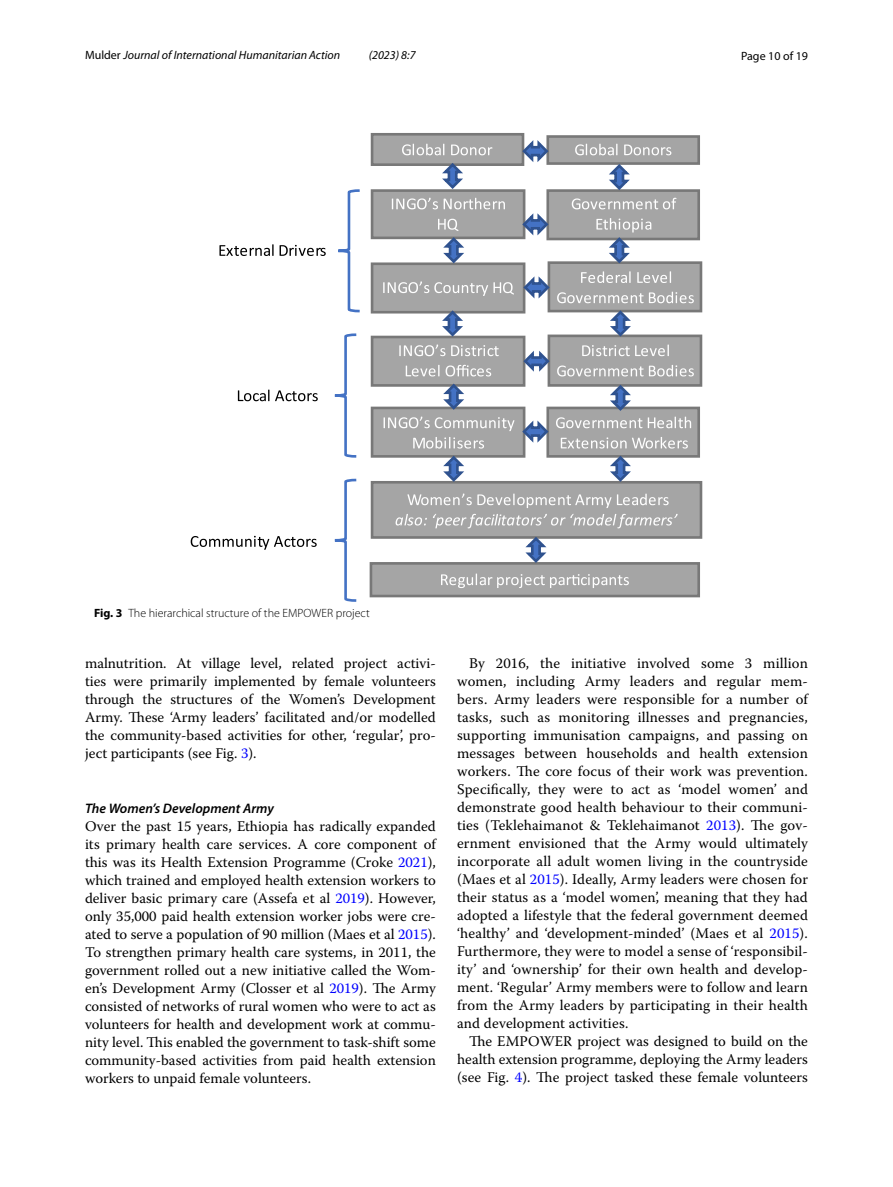
<style>
.page{position:relative;width:893px;height:1187px;background:#fff}
.page>*{position:absolute;margin:0;border:0;box-sizing:border-box;transform-origin:0 0}
.t1{font:14.7px/18px "Warnock Pro";color:#000;text-align:justify}
.t2{font:italic 600 13.8px "Myriad Pro";color:#000}
.t3{font:italic 12px "Myriad Pro";color:#000}
.t4{font:300 12px "Myriad Pro";color:#000}
.t5{font:12px "Myriad Pro";color:#000}
.s1{font-style:normal}
.s2{font-weight:700}
.s3{color:#00f}
</style>
<div class="page">
<div style="left:371px;top:189px;width:154px;height:50px;background:#a5a5a5;border:3px solid #787878"></div>
<svg style="left:392px;top:198px;width:113px;height:11px"></svg>
<div style="left:372px;top:134px;width:151px;height:31px;background:#a5a5a5"></div>
<div style="left:371px;top:133px;width:153px;height:33px;border:3px solid #787878"></div>
<svg style="left:402px;top:144px;width:90px;height:11px"></svg>
<div style="left:372px;top:264px;width:152px;height:48px;background:#a5a5a5"></div>
<div style="left:371px;top:262px;width:154px;height:51px;border:3px solid #787878"></div>
<svg style="left:383px;top:281px;width:131px;height:15px"></svg>
<div style="left:371px;top:335px;width:154px;height:52px;background:#a5a5a5;border:3px solid #787878"></div>
<svg style="left:399px;top:344px;width:100px;height:12px"></svg>
<div style="left:371px;top:406px;width:154px;height:51px;background:#a5a5a5;border:3px solid #787878"></div>
<svg style="left:413px;top:437px;width:71px;height:11px"></svg>
<div style="left:372px;top:482px;width:329px;height:55px;background:#a5a5a5"></div>
<div style="left:371px;top:481px;width:331px;height:57px;border:3px solid #787878"></div>
<svg style="left:407px;top:493px;width:262px;height:15px"></svg>
<svg style="left:396px;top:514px;width:31px;height:11px"></svg>
<svg style="left:433px;top:514px;width:245px;height:14px"></svg>
<div style="left:548px;top:408px;width:151px;height:48px;background:#a5a5a5"></div>
<div style="left:546px;top:406px;width:154px;height:51px;border:3px solid #787878"></div>
<svg style="left:561px;top:437px;width:127px;height:11px"></svg>
<div style="left:549px;top:336px;width:152px;height:49px;background:#a5a5a5"></div>
<div style="left:548px;top:334px;width:154px;height:53px;border:3px solid #787878"></div>
<svg style="left:582px;top:344px;width:87px;height:12px"></svg>
<svg style="left:557px;top:365px;width:137px;height:11px"></svg>
<div style="left:549px;top:263px;width:152px;height:48px;background:#a5a5a5"></div>
<div style="left:548px;top:261px;width:154px;height:51px;border:3px solid #787878"></div>
<svg style="left:581px;top:271px;width:90px;height:12px"></svg>
<div style="left:548px;top:190px;width:151px;height:49px;background:#a5a5a5"></div>
<div style="left:546px;top:189px;width:154px;height:51px;border:3px solid #787878"></div>
<svg style="left:572px;top:198px;width:104px;height:11px"></svg>
<svg style="left:521px;top:417px;width:29px;height:29px"></svg>
<svg style="left:521px;top:347px;width:30px;height:28px"></svg>
<svg style="left:521px;top:273px;width:30px;height:28px"></svg>
<svg style="left:520px;top:210px;width:30px;height:28px"></svg>
<div style="left:548px;top:136px;width:151px;height:27px;background:#a5a5a5"></div>
<div style="left:546px;top:135px;width:154px;height:30px;border:3px solid #787878"></div>
<svg style="left:575px;top:144px;width:96px;height:11px"></svg>
<svg style="left:520px;top:137px;width:30px;height:28px"></svg>
<svg style="left:440px;top:454px;width:27px;height:29px"></svg>
<svg style="left:607px;top:454px;width:27px;height:29px"></svg>
<svg style="left:384px;top:365px;width:130px;height:66px"></svg>
<svg style="left:556px;top:383px;width:135px;height:45px"></svg>
<svg style="left:439px;top:309px;width:27px;height:29px"></svg>
<svg style="left:438px;top:219px;width:29px;height:46px"></svg>
<svg style="left:439px;top:162px;width:27px;height:29px"></svg>
<svg style="left:557px;top:292px;width:137px;height:46px"></svg>
<svg style="left:596px;top:218px;width:55px;height:47px"></svg>
<svg style="left:606px;top:162px;width:27px;height:30px"></svg>
<div style="left:371px;top:563px;width:328px;height:33px;background:#a5a5a5"></div>
<div style="left:370px;top:562px;width:330px;height:35px;border:3px solid #787878"></div>
<svg style="left:441px;top:573px;width:188px;height:15px"></svg>
<svg style="left:522px;top:535px;width:28px;height:30px"></svg>
<svg style="left:334px;top:189px;width:26px;height:413px"></svg>
<svg style="left:219px;top:244px;width:55px;height:12px"></svg>
<svg style="left:280px;top:245px;width:46px;height:11px"></svg>
<svg style="left:238px;top:389px;width:80px;height:12px"></svg>
<svg style="left:191px;top:536px;width:126px;height:13px"></svg>
<p class="t3" style="left:85px;top:48px;width:257px"><span class="s1">Mulder</span> Journal of International Humanitarian Action</p>
<p class="t3" style="left:369px;top:48px;width:48px">(2023) 8:7</p>
<p class="t5" style="left:741px;top:48px;width:68px">Page 10 of 19</p>
<p class="t4" style="left:94px;top:606px;width:277px"><span class="s2">Fig. 3</span> The hierarchical structure of the EMPOWER project</p>
<p class="t1" style="left:85px;top:653px;width:352px">malnutrition. At village level, related project activi&shy;ties were primarily implemented by female volunteers through the structures of the Women’s Development Army. These ‘Army leaders’ facilitated and/or modelled the community-based activities for other, ‘regular’, pro&shy;ject participants (see Fig. <span class="s3">3</span>).</p>
<p class="t2" style="left:85px;top:799px;width:190px">The Women’s Development Army</p>
<p class="t1" style="left:85px;top:816px;width:352px">Over the past 15 years, Ethiopia has radically expanded its primary health care services. A core component of this was its Health Extension Programme (Croke <span class="s3">2021</span>), which trained and employed health extension workers to deliver basic primary care (Assefa et al <span class="s3">2019</span>). However, only 35,000 paid health extension worker jobs were cre&shy;ated to serve a population of 90 million (Maes et al <span class="s3">2015</span>).<br>To strengthen primary health care systems, in 2011, the government rolled out a new initiative called the Wom&shy;en’s Development Army (Closser et al <span class="s3">2019</span>). The Army consisted of networks of rural women who were to act as volunteers for health and development work at commu&shy;nity level. This enabled the government to task-shift some community-based activities from paid health extension workers to unpaid female volunteers.</p>
<p class="t1" style="left:457px;top:653px;width:352px;text-indent:12px">By 2016, the initiative involved some 3 million women, including Army leaders and regular mem&shy;bers. Army leaders were responsible for a number of tasks, such as monitoring illnesses and pregnancies, supporting immunisation campaigns, and passing on messages between households and health extension workers. The core focus of their work was prevention.<br>Specifically, they were to act as ‘model women’ and demonstrate good health behaviour to their communi&shy;ties (Teklehaimanot &amp; Teklehaimanot <span class="s3">2013</span>). The gov&shy;ernment envisioned that the Army would ultimately incorporate all adult women living in the countryside (Maes et al <span class="s3">2015</span>). Ideally, Army leaders were chosen for their status as a ‘model women’, meaning that they had adopted a lifestyle that the federal government deemed ‘healthy’ and ‘development-minded’ (Maes et al <span class="s3">2015</span>).<br>Furthermore, they were to model a sense of ‘responsibil&shy;ity’ and ‘ownership’ for their own health and develop&shy;ment. ‘Regular’ Army members were to follow and learn from the Army leaders by participating in their health and development activities.</p>
<p class="t1" style="left:457px;top:1031px;width:352px;text-indent:12px">The EMPOWER project was designed to build on the health extension programme, deploying the Army leaders (see Fig. <span class="s3">4</span>). The project tasked these female volunteers</p>
</div>
